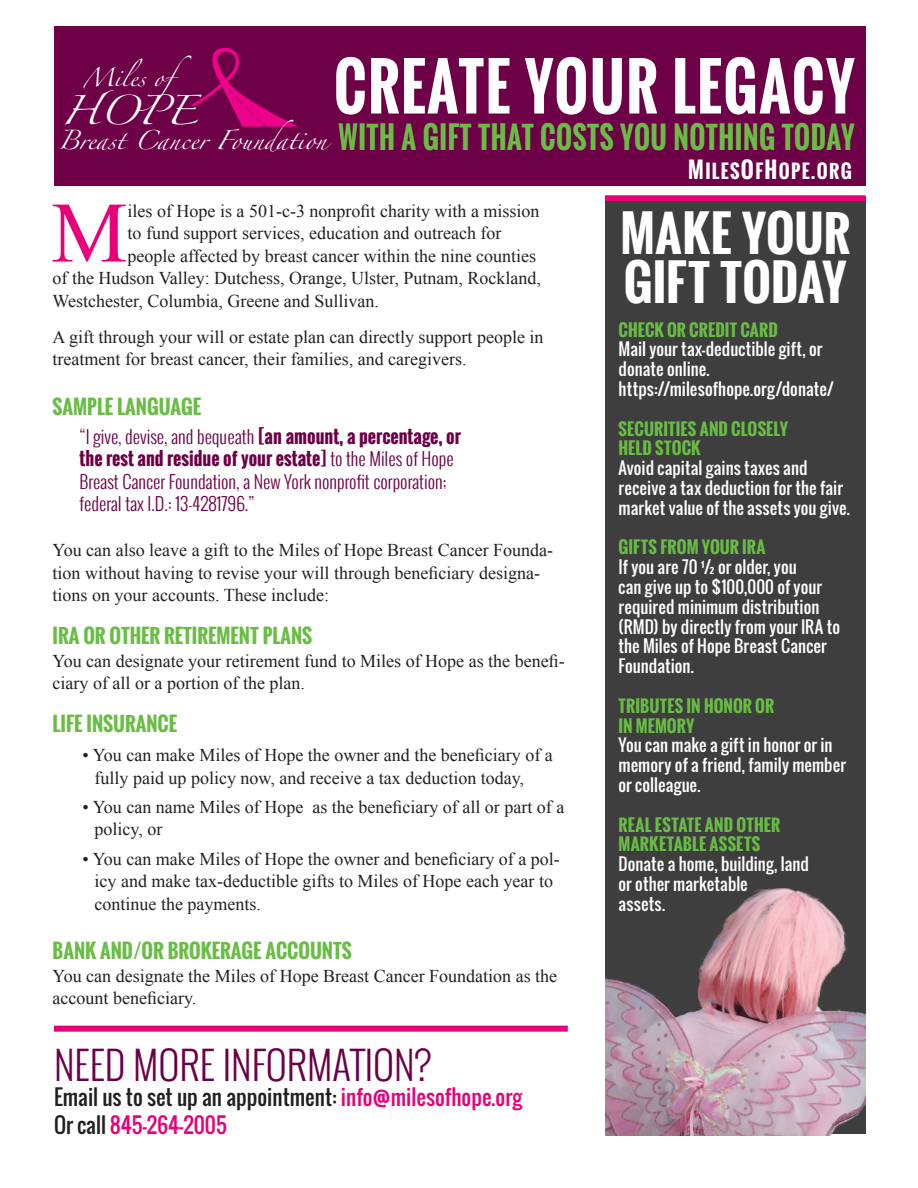
<style>
.page{position:relative;width:918px;height:1188px;background:#fff}
.page>*{position:absolute;margin:0;border:0;box-sizing:border-box;transform-origin:0 0}
.t1{font:85.95px "Times New Roman";color:#e90078}
.t2{font:700 63.15px "Oswald";letter-spacing:.03em;color:#fff;scale:.9 1}
.t3{font:700 48px/49.5px "Oswald";color:#fff}
.t4{font:300 39px "Oswald";color:#6c0046}
.t5{font:700 30px "Oswald";letter-spacing:.02em;color:#69bd45;scale:.9 1}
.t6{font:26.4px "Zapfino";color:#fff}
.t7{font:21px "Oswald";color:#231f20}
.t8{font:21px "Oswald";color:#e90078}
.t9{font:700 19.5px "Oswald";color:#69bd45}
.t10{font:700 18.45px "Oswald";letter-spacing:.07em;color:#fff}
.t11{font:18px/22.5px "Times New Roman";color:#231f20}
.t12{font:300 18px/22.5px "Oswald";color:#6c0046}
.t13{font:17.25px "Zapfino";color:#fff}
.t14{font:16.5px/19.8px "Oswald";letter-spacing:.005em;color:#fff}
.t15{font:700 16.5px/19.8px "Oswald";letter-spacing:.01em;color:#69bd45}
.t16{font:16.35px "Zapfino";color:#fff}
.s1{font-weight:700}
.s2{color:#e90078}
.s3{color:#231f20}
.s4{font-size:21.9px}
</style>
<div class="page">
<div style="left:54px;top:27px;width:812px;height:159px;background:#6d0046"></div>
<div style="left:605px;top:197px;width:260px;height:937px;background:#3e3e3f"></div>
<img style="left:605px;top:889px;width:260px;height:246px">
<svg style="left:191px;top:48px;width:108px;height:79px"></svg>
<div style="left:54px;top:1026px;width:514px;height:6px;background:#e90078"></div>
<div style="left:605px;top:195px;width:260px;height:6px;background:#e90078"></div>
<p class="t16" style="left:83px;top:71px;width:137px">Miles of</p>
<p class="t2" style="left:334px;top:39px;width:580px">CREATE YOUR LEGACY</p>
<p class="t5" style="left:339px;top:114px;width:575px">WITH A GIFT THAT COSTS YOU NOTHING TODAY</p>
<h3 class="t6" style="left:61px;top:99px;width:138px">HOPE</h3>
<p class="t13" style="left:58px;top:133px;width:270px">Breast Cancer Foundation</p>
<p class="t1" style="left:51px;top:175px;width:78px">M</p>
<p class="t11" style="left:128px;top:199px;width:413px">iles of Hope is a 501-c-3 nonprofit charity with a mission</p>
<p class="t11" style="left:128px;top:221px;width:375px">to fund support services, education and outreach for</p>
<p class="t11" style="left:128px;top:244px;width:410px">people affected by breast cancer within the nine counties</p>
<p class="t11" style="left:53px;top:266px;width:490px">of the Hudson Valley: Dutchess, Orange, Ulster, Putnam, Rockland,</p>
<p class="t11" style="left:53px;top:289px;width:328px">Westchester, Columbia, Greene and Sullivan.</p>
<p class="t11" style="left:53px;top:325px;width:492px">A gift through your will or estate plan can directly support people in treatment for breast cancer, their families, and caregivers.</p>
<p class="t9" style="left:53px;top:392px;width:150px">SAMPLE LANGUAGE</p>
<p class="t12" style="left:80px;top:425px;width:383px">“I give, devise, and bequeath <span class="s1">[an amount, a percentage, or the rest and residue of your estate]</span> to the Miles of Hope Breast Cancer Foundation, a New York nonprofit corporation; federal tax I.D.: 13-4281796.”</p>
<p class="t11" style="left:53px;top:539px;width:502px">You can also leave a gift to the Miles of Hope Breast Cancer Founda&shy;tion without having to revise your will through beneficiary designa&shy;tions on your accounts. These include:</p>
<p class="t9" style="left:53px;top:621px;width:261px">IRA OR OTHER RETIREMENT PLANS</p>
<p class="t11" style="left:53px;top:649px;width:514px">You can designate your retirement fund to Miles of Hope as the benefi&shy;ciary of all or a portion of the plan.</p>
<p class="t9" style="left:53px;top:709px;width:126px">LIFE INSURANCE</p>
<p class="t11" style="left:95px;top:743px;width:460px;text-indent:-12px">• You can make Miles of Hope the owner and the beneficiary of a fully paid up policy now, and receive a tax deduction today,</p>
<p class="t11" style="left:95px;top:795px;width:471px;text-indent:-12px">• You can name Miles of Hope as the beneficiary of all or part of a policy, or</p>
<p class="t11" style="left:95px;top:847px;width:467px;text-indent:-12px">• You can make Miles of Hope the owner and beneficiary of a pol&shy;icy and make tax-deductible gifts to Miles of Hope each year to continue the payments.</p>
<p class="t9" style="left:53px;top:936px;width:301px">BANK AND/OR BROKERAGE ACCOUNTS</p>
<p class="t11" style="left:53px;top:964px;width:506px">You can designate the Miles of Hope Breast Cancer Foundation as the account beneficiary.</p>
<p class="t4" style="left:54px;top:1036px;width:379px">NEED MORE INFORMATION?</p>
<p class="t7" style="left:54px;top:1081px;width:469px">Email us to set up an appointment: <span class="s2">info@milesofhope.org</span></p>
<p class="t8" style="left:54px;top:1109px;width:174px"><span class="s3">Or call</span> 845-264-2005</p>
<p class="t10" style="left:688px;top:157px;width:165px"><span class="s4">M</span>ILES<span class="s4">O</span>F<span class="s4">H</span>OPE.ORG</p>
<p class="t3" style="left:620px;top:209px;width:231px">MAKE YOUR<br>GIFT TODAY</p>
<p class="t15" style="left:619px;top:320px;width:161px">CHECK OR CREDIT CARD</p>
<p class="t14" style="left:619px;top:339px;width:217px">Mail your tax-deductible gift, or donate online. https://milesofhope.org/donate/</p>
<p class="t15" style="left:619px;top:419px;width:171px">SECURITIES AND CLOSELY<br>HELD STOCK</p>
<p class="t14" style="left:619px;top:458px;width:233px">Avoid capital gains taxes and receive a tax deduction for the fair market value of the assets you give.</p>
<p class="t15" style="left:619px;top:538px;width:149px">GIFTS FROM YOUR IRA</p>
<p class="t14" style="left:619px;top:557px;width:223px">If you are 70 ½ or older, you<br>can give up to $100,000 of your required minimum distribution (RMD) by directly from your IRA to the Miles of Hope Breast Cancer<br>Foundation.</p>
<p class="t15" style="left:619px;top:696px;width:157px">TRIBUTES IN HONOR OR<br>IN MEMORY</p>
<p class="t14" style="left:619px;top:735px;width:229px">You can make a gift in honor or in memory of a friend, family member or colleague.</p>
<p class="t15" style="left:619px;top:815px;width:163px">REAL ESTATE AND OTHER<br>MARKETABLE ASSETS</p>
<p class="t14" style="left:619px;top:854px;width:192px">Donate a home, building, land or other marketable<br>assets.</p>
</div>
